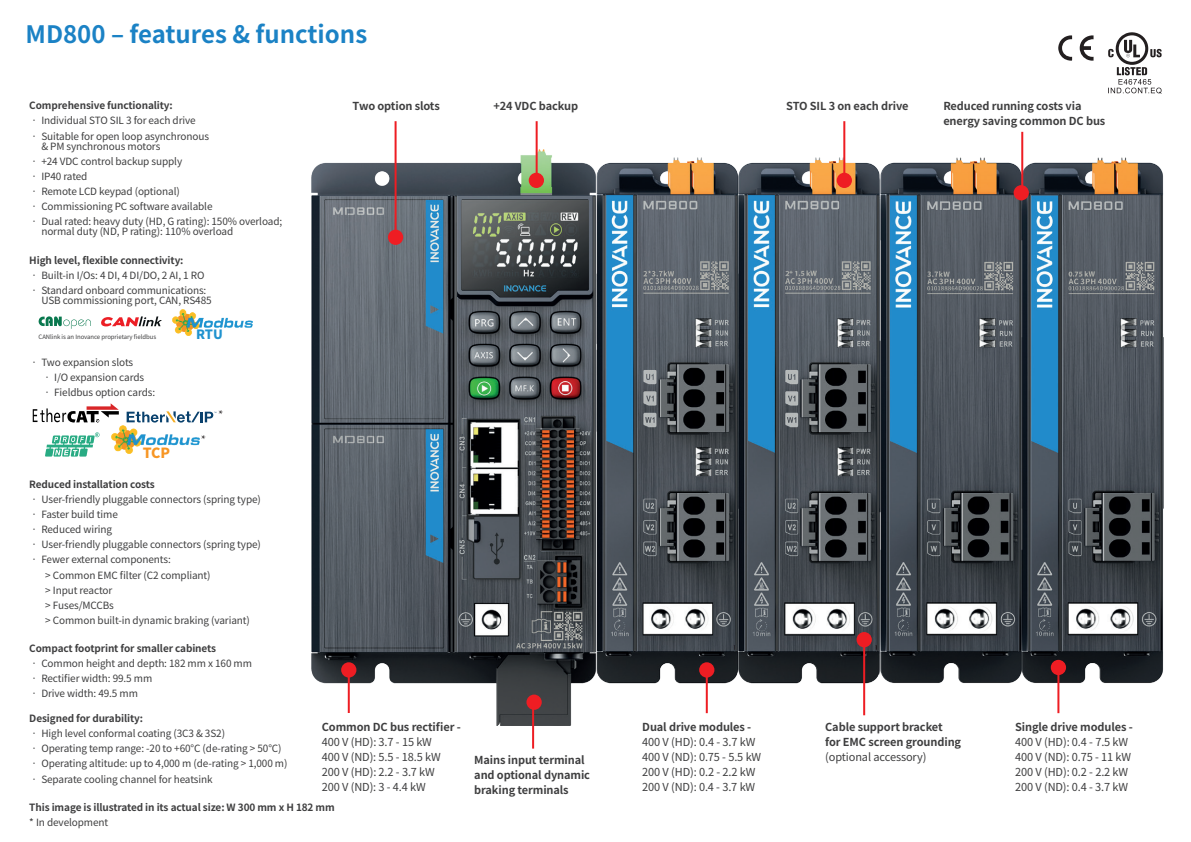
<style>
.page{position:relative;width:1191px;height:842px;background:#fff}
.page>*{position:absolute;margin:0;border:0;box-sizing:border-box;transform-origin:0 0}
.t1{font:700 24px "Source Han Sans CN";color:#1b82c5}
.t2{font:800 14px "Source Han Sans CN";color:#f79624}
.t3{font:800 12.8px "Source Han Sans CN";color:#2093cf}
.t4{font:12px "Minion Pro";color:#231f20}
.t5{font:700 11px "Source Han Sans CN";letter-spacing:-.01em;color:#3e3e3f}
.t6{font:11px "Source Han Sans CN";letter-spacing:-.01em;color:#3e3e3f}
.t7{font:10px/10px "Source Han Sans CN";letter-spacing:-.01em;color:#3e3e3f}
.t8{font:700 10px "Source Han Sans CN";letter-spacing:-.01em;color:#3e3e3f}
.t9{font:6px "Source Han Sans CN";letter-spacing:-.01em;color:#3e3e3f}
</style>
<div class="page">
<img style="left:312px;top:149px;width:851px;height:577px">
<svg style="left:1079px;top:35px;width:14px;height:26px"></svg>
<svg style="left:1058px;top:35px;width:14px;height:26px"></svg>
<svg style="left:38px;top:316px;width:53px;height:13px"></svg>
<svg style="left:1108px;top:32px;width:53px;height:62px"></svg>
<hr style="left:394px;top:121px;width:2px;height:119px;background:#ee1d23">
<hr style="left:535px;top:121px;width:2px;height:55px;background:#ee1d23">
<hr style="left:843px;top:121px;width:2px;height:55px;background:#ee1d23">
<hr style="left:1021px;top:132px;width:2px;height:61px;background:#ee1d23">
<hr style="left:348px;top:670px;width:2px;height:43px;background:#ee1d23">
<hr style="left:532px;top:705px;width:2px;height:44px;background:#ee1d23">
<hr style="left:706px;top:670px;width:2px;height:43px;background:#ee1d23">
<hr style="left:1057px;top:670px;width:2px;height:43px;background:#ee1d23">
<hr style="left:863px;top:640px;width:2px;height:75px;background:#ee1d23">
<div style="left:388px;top:230px;width:15px;height:15px;background:#ee1d23;border-radius:50%"></div>
<div style="left:341px;top:662px;width:15px;height:15px;background:#ee1d23;border-radius:50%"></div>
<div style="left:699px;top:662px;width:15px;height:15px;background:#ee1d23;border-radius:50%"></div>
<div style="left:526px;top:694px;width:16px;height:16px;background:#ee1d23;border-radius:50%"></div>
<div style="left:856px;top:632px;width:15px;height:15px;background:#ee1d23;border-radius:50%"></div>
<div style="left:1050px;top:660px;width:16px;height:15px;background:#ee1d23;border-radius:50%"></div>
<div style="left:529px;top:173px;width:15px;height:15px;background:#ee1d23;border-radius:50%"></div>
<div style="left:836px;top:173px;width:16px;height:15px;background:#ee1d23;border-radius:50%"></div>
<div style="left:1013px;top:185px;width:16px;height:15px;background:#ee1d23;border-radius:50%"></div>
<svg style="left:33px;top:403px;width:86px;height:20px"></svg>
<svg style="left:127px;top:411px;width:89px;height:12px"></svg>
<img style="left:112px;top:426px;width:87px;height:28px">
<img style="left:173px;top:310px;width:80px;height:25px">
<svg style="left:45px;top:432px;width:54px;height:25px"></svg>
<svg style="left:101px;top:316px;width:61px;height:10px"></svg>
<p class="t1" style="left:26px;top:20px;width:343px">MD800 – features &amp; functions</p>
<p class="t8" style="left:29px;top:100px;width:145px">Comprehensive functionality:</p>
<p class="t7" style="left:29px;top:116px;width:168px">• Individual STO SIL 3 for each drive</p>
<p class="t7" style="left:41px;top:131px;width:169px;text-indent:-12px">• Suitable for open loop asynchronous &amp; PM synchronous motors</p>
<p class="t7" style="left:29px;top:156px;width:154px">• +24 VDC control backup supply</p>
<p class="t7" style="left:29px;top:171px;width:60px">• IP40 rated</p>
<p class="t7" style="left:29px;top:186px;width:152px">• Remote LCD keypad (optional)</p>
<p class="t7" style="left:29px;top:201px;width:185px">• Commissioning PC software available</p>
<p class="t7" style="left:41px;top:217px;width:242px;text-indent:-12px">• Dual rated: heavy duty (HD, G rating): 150% overload; normal duty (ND, P rating): 110% overload</p>
<p class="t8" style="left:29px;top:255px;width:156px">High level, flexible connectivity:</p>
<p class="t7" style="left:29px;top:271px;width:177px">• Built-in I/Os: 4 DI, 4 DI/DO, 2 AI, 1 RO</p>
<p class="t7" style="left:41px;top:286px;width:172px;text-indent:-12px">• Standard onboard communications:<br>USB commissioning port, CAN, RS485</p>
<p class="t9" style="left:39px;top:334px;width:119px">CANlink is an Inovance proprietary fieldbus</p>
<p class="t3" style="left:196px;top:327px;width:28px">RTU</p>
<p class="t7" style="left:29px;top:358px;width:105px">• Two expansion slots</p>
<p class="t7" style="left:42px;top:373px;width:103px">• I/O expansion cards</p>
<p class="t7" style="left:42px;top:388px;width:115px">• Fieldbus option cards:</p>
<p class="t2" style="left:143px;top:445px;width:29px">TCP</p>
<p class="t4" style="left:201px;top:431px;width:6px">*</p>
<p class="t4" style="left:218px;top:406px;width:6px">*</p>
<p class="t5" style="left:352px;top:100px;width:89px">Two option slots</p>
<p class="t5" style="left:493px;top:100px;width:86px">+24 VDC backup</p>
<p class="t5" style="left:786px;top:100px;width:124px">STO SIL 3 on each drive</p>
<p class="t5" style="left:943px;top:100px;width:140px">Reduced running costs via</p>
<p class="t5" style="left:943px;top:115px;width:163px">energy saving common DC bus</p>
<p class="t8" style="left:29px;top:479px;width:127px">Reduced installation costs</p>
<p class="t7" style="left:29px;top:495px;width:233px">• User-friendly pluggable connectors (spring type)</p>
<p class="t7" style="left:29px;top:510px;width:90px">• Faster build time</p>
<p class="t7" style="left:29px;top:525px;width:84px">• Reduced wiring</p>
<p class="t7" style="left:29px;top:540px;width:233px">• User-friendly pluggable connectors (spring type)</p>
<p class="t7" style="left:29px;top:555px;width:143px">• Fewer external components:</p>
<p class="t7" style="left:45px;top:570px;width:167px">&gt; Common EMC filter (C2 compliant)</p>
<p class="t7" style="left:45px;top:585px;width:69px">&gt; Input reactor</p>
<p class="t7" style="left:45px;top:600px;width:70px">&gt; Fuses/MCCBs</p>
<p class="t7" style="left:45px;top:615px;width:206px">&gt; Common built-in dynamic braking (variant)</p>
<p class="t8" style="left:29px;top:642px;width:188px">Compact footprint for smaller cabinets</p>
<p class="t7" style="left:29px;top:658px;width:224px">• Common height and depth: 182 mm x 160 mm</p>
<p class="t7" style="left:29px;top:673px;width:125px">• Rectifier width: 99.5 mm</p>
<p class="t7" style="left:29px;top:689px;width:110px">• Drive width: 49.5 mm</p>
<p class="t8" style="left:29px;top:713px;width:115px">Designed for durability:</p>
<p class="t7" style="left:29px;top:729px;width:197px">• High level conformal coating (3C3 &amp; 3S2)</p>
<p class="t7" style="left:29px;top:744px;width:254px">• Operating temp range: -20 to +60°C (de-rating &gt; 50°C)</p>
<p class="t7" style="left:29px;top:759px;width:260px">• Operating altitude: up to 4,000 m (de-rating &gt; 1,000 m)</p>
<p class="t7" style="left:29px;top:774px;width:185px">• Separate cooling channel for heatsink</p>
<p class="t8" style="left:29px;top:802px;width:307px">This image is illustrated in its actual size: W 300 mm x H 182 mm</p>
<p class="t7" style="left:29px;top:818px;width:80px">* In development</p>
<p class="t5" style="left:322px;top:720px;width:140px">Common DC bus rectifier -</p>
<p class="t6" style="left:322px;top:736px;width:112px">400 V (HD): 3.7 - 15 kW</p>
<p class="t6" style="left:322px;top:751px;width:120px">400 V (ND): 5.5 - 18.5 kW</p>
<p class="t6" style="left:322px;top:766px;width:115px">200 V (HD): 2.2 - 3.7 kW</p>
<p class="t6" style="left:322px;top:781px;width:106px">200 V (ND): 3 - 4.4 kW</p>
<p class="t5" style="left:474px;top:754px;width:112px">Mains input terminal</p>
<p class="t5" style="left:474px;top:769px;width:117px">and optional dynamic</p>
<p class="t5" style="left:474px;top:784px;width:96px">braking terminals</p>
<p class="t5" style="left:642px;top:720px;width:111px">Dual drive modules -</p>
<p class="t6" style="left:642px;top:736px;width:115px">400 V (HD): 0.4 - 3.7 kW</p>
<p class="t6" style="left:642px;top:751px;width:120px">400 V (ND): 0.75 - 5.5 kW</p>
<p class="t6" style="left:642px;top:766px;width:115px">200 V (HD): 0.2 - 2.2 kW</p>
<p class="t6" style="left:642px;top:781px;width:114px">200 V (ND): 0.4 - 3.7 kW</p>
<p class="t5" style="left:825px;top:720px;width:119px">Cable support bracket</p>
<p class="t5" style="left:825px;top:736px;width:137px">for EMC screen grounding</p>
<p class="t6" style="left:825px;top:751px;width:103px">(optional accessory)</p>
<p class="t5" style="left:1015px;top:720px;width:119px">Single drive modules -</p>
<p class="t6" style="left:1015px;top:736px;width:115px">400 V (HD): 0.4 - 7.5 kW</p>
<p class="t6" style="left:1015px;top:751px;width:118px">400 V (ND): 0.75 - 11 kW</p>
<p class="t6" style="left:1015px;top:766px;width:115px">200 V (HD): 0.2 - 2.2 kW</p>
<p class="t6" style="left:1015px;top:781px;width:114px">200 V (ND): 0.4 - 3.7 kW</p>
</div>
